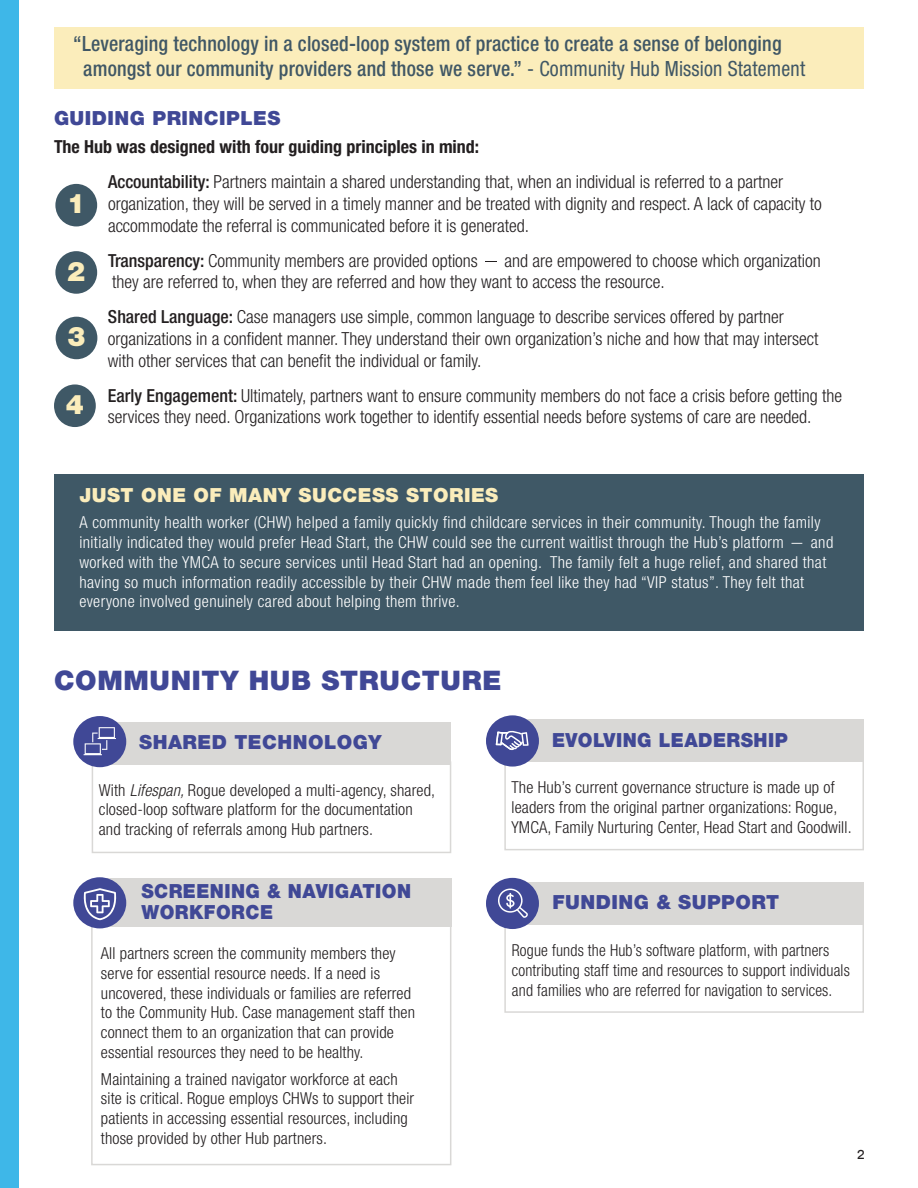
<style>
.page{position:relative;width:918px;height:1188px;background:#fff}
.page>*{position:absolute;margin:0;border:0;box-sizing:border-box;transform-origin:0 0}
.t1{font:900 27px "Helvetica Neue LT Std";letter-spacing:.025em;color:#404896}
.t2{font:900 27px "Helvetica Neue LT Std";color:#fbedbb}
.t3{font:500 condensed 21px/25.2px "Helvetica Neue LT Std";letter-spacing:.01em;color:#405765;scale:.95 1}
.t4{font:900 19.5px "Helvetica Neue LT Std";letter-spacing:.025em;color:#404896}
.t5{font:900 19.5px/21px "Helvetica Neue LT Std";letter-spacing:.025em;color:#404896;scale:.95 1}
.t6{font:900 19.5px "Helvetica Neue LT Std";letter-spacing:.025em;color:#fbedbb}
.t7{font:300 condensed 18px/21.6px "Helvetica Neue LT Std";color:#231f20}
.t8{font:300 condensed 16.5px/19.8px "Helvetica Neue LT Std";letter-spacing:.01em;color:#231f20}
.t9{font:300 condensed 16.5px/19.8px "Helvetica Neue LT Std";letter-spacing:.025em;color:#fff}
.t10{font:300 condensed 16.5px/19.8px "Helvetica Neue LT Std";letter-spacing:.01em;color:#231f20;scale:.96 1}
.t11{font:13.5px "Chivo";color:#231f20}
.s1{font-weight:400}
.s2{font-weight:700}
.s3{font-weight:500}
.s4{font-style:italic}
</style>
<div class="page">
<div style="left:55px;top:184px;width:42px;height:42px;background:#3f5866;border-radius:50%"></div>
<div style="left:55px;top:251px;width:42px;height:43px;background:#3f5866;border-radius:50%"></div>
<div style="left:56px;top:317px;width:41px;height:42px;background:#3f5866;border-radius:50%"></div>
<div style="left:54px;top:384px;width:42px;height:43px;background:#3f5866;border-radius:50%"></div>
<div style="left:54px;top:27px;width:810px;height:62px;background:#fbedbb"></div>
<div style="left:96px;top:879px;width:355px;height:48px;background:#d9d8d6"></div>
<div style="left:91px;top:924px;width:360px;height:241px;border:2px solid #d9d8d6"></div>
<div style="left:0;top:0;width:19px;height:1188px;background:#3eb7e8"></div>
<div style="left:54px;top:474px;width:810px;height:157px;background:#3f5866"></div>
<div style="left:73px;top:877px;width:53px;height:51px;background:#404896;border-radius:50%"></div>
<svg style="left:83px;top:888px;width:34px;height:32px"></svg>
<div style="left:515px;top:720px;width:349px;height:42px;background:#d9d8d6"></div>
<div style="left:504px;top:759px;width:360px;height:91px;border:2px solid #d9d8d6"></div>
<div style="left:486px;top:715px;width:53px;height:52px;background:#404896;border-radius:50%"></div>
<svg style="left:496px;top:730px;width:33px;height:20px"></svg>
<div style="left:515px;top:882px;width:349px;height:42px;background:#d9d8d6"></div>
<div style="left:504px;top:921px;width:360px;height:92px;border:2px solid #d9d8d6"></div>
<div style="left:486px;top:878px;width:53px;height:51px;background:#404896;border-radius:50%"></div>
<svg style="left:498px;top:888px;width:30px;height:30px"></svg>
<div style="left:102px;top:723px;width:349px;height:42px;background:#d9d8d6"></div>
<div style="left:92px;top:761px;width:359px;height:92px;border:2px solid #d9d8d6"></div>
<div style="left:73px;top:716px;width:53px;height:51px;background:#404896;border-radius:50%"></div>
<svg style="left:84px;top:727px;width:32px;height:28px"></svg>
<p class="t3" style="left:83px;top:31px;width:761px;text-indent:-10px">“Leveraging technology in a closed-loop system of practice to create a sense of belonging amongst our community providers and those we serve.” <span class="s1">- Community Hub Mission Statement</span></p>
<p class="t4" style="left:54px;top:106px;width:228px">GUIDING PRINCIPLES</p>
<p class="t7" style="left:108px;top:129px;width:677px;line-height:35.1px;text-indent:-54px"><span class="s2">The Hub was designed with four guiding principles in mind:<br></span><span class="s3">Accountability:</span> Partners maintain a shared understanding that, when an individual is referred to a partner</p>
<p class="t7" style="left:108px;top:193px;width:715px">organization, they will be served in a timely manner and be treated with dignity and respect. A lack of capacity to accommodate the referral is communicated before it is generated.</p>
<p class="t7" style="left:108px;top:249px;width:714px"><span class="s3">Transparency:</span> Community members are provided options - and are empowered to choose which organization they are referred to, when they are referred and how they want to access the resource.</p>
<p class="t7" style="left:108px;top:306px;width:712px"><span class="s3">Shared Language:</span> Case managers use simple, common language to describe services offered by partner organizations in a confident manner. They understand their own organization’s niche and how that may intersect with other services that can benefit the individual or family.</p>
<p class="t7" style="left:108px;top:384px;width:736px"><span class="s3">Early Engagement:</span> Ultimately, partners want to ensure community members do not face a crisis before getting the services they need. Organizations work together to identify essential needs before systems of care are needed.</p>
<h1 class="t2" style="left:67px;top:188px;width:20px">1</h1>
<h1 class="t2" style="left:67px;top:255px;width:20px">2</h1>
<h1 class="t2" style="left:67px;top:320px;width:20px">3</h1>
<h1 class="t2" style="left:66px;top:388px;width:20px">4</h1>
<p class="t6" style="left:79px;top:483px;width:420px">JUST ONE OF MANY SUCCESS STORIES</p>
<p class="t9" style="left:79px;top:512px;width:756px">A community health worker (CHW) helped a family quickly find childcare services in their community. Though the family initially indicated they would prefer Head Start, the CHW could see the current waitlist through the Hub’s platform - and worked with the YMCA to secure services until Head Start had an opening. The family felt a huge relief, and shared that having so much information readily accessible by their CHW made them feel like they had “VIP status”. They felt that everyone involved genuinely cared about helping them thrive.</p>
<h1 class="t1" style="left:54px;top:664px;width:449px">COMMUNITY HUB STRUCTURE</h1>
<p class="t4" style="left:139px;top:730px;width:244px">SHARED TECHNOLOGY</p>
<p class="t8" style="left:99px;top:780px;width:338px">With <span class="s4">Lifespan,</span> Rogue developed a multi-agency, shared, closed-loop software platform for the documentation and tracking of referrals among Hub partners.</p>
<p class="t5" style="left:552px;top:729px;width:250px">EVOLVING LEADERSHIP</p>
<p class="t8" style="left:512px;top:778px;width:342px">The Hub’s current governance structure is made up of leaders from the original partner organizations: Rogue,<br>YMCA, Family Nurturing Center, Head Start and Goodwill.</p>
<p class="t5" style="left:141px;top:880px;width:285px">SCREENING &amp; NAVIGATION<br>WORKFORCE</p>
<p class="t8" style="left:101px;top:943px;width:316px">All partners screen the community members they serve for essential resource needs. If a need is uncovered, these individuals or families are referred to the Community Hub. Case management staff then connect them to an organization that can provide essential resources they need to be healthy.</p>
<p class="t8" style="left:101px;top:1069px;width:315px">Maintaining a trained navigator workforce at each site is critical. Rogue employs CHWs to support their patients in accessing essential resources, including those provided by other Hub partners.</p>
<p class="t4" style="left:552px;top:891px;width:228px">FUNDING &amp; SUPPORT</p>
<p class="t10" style="left:512px;top:940px;width:353px">Rogue funds the Hub’s software platform, with partners contributing staff time and resources to support individuals and families who are referred for navigation to services.</p>
<p class="t11" style="left:857px;top:1146px;width:10px">2</p>
</div>
